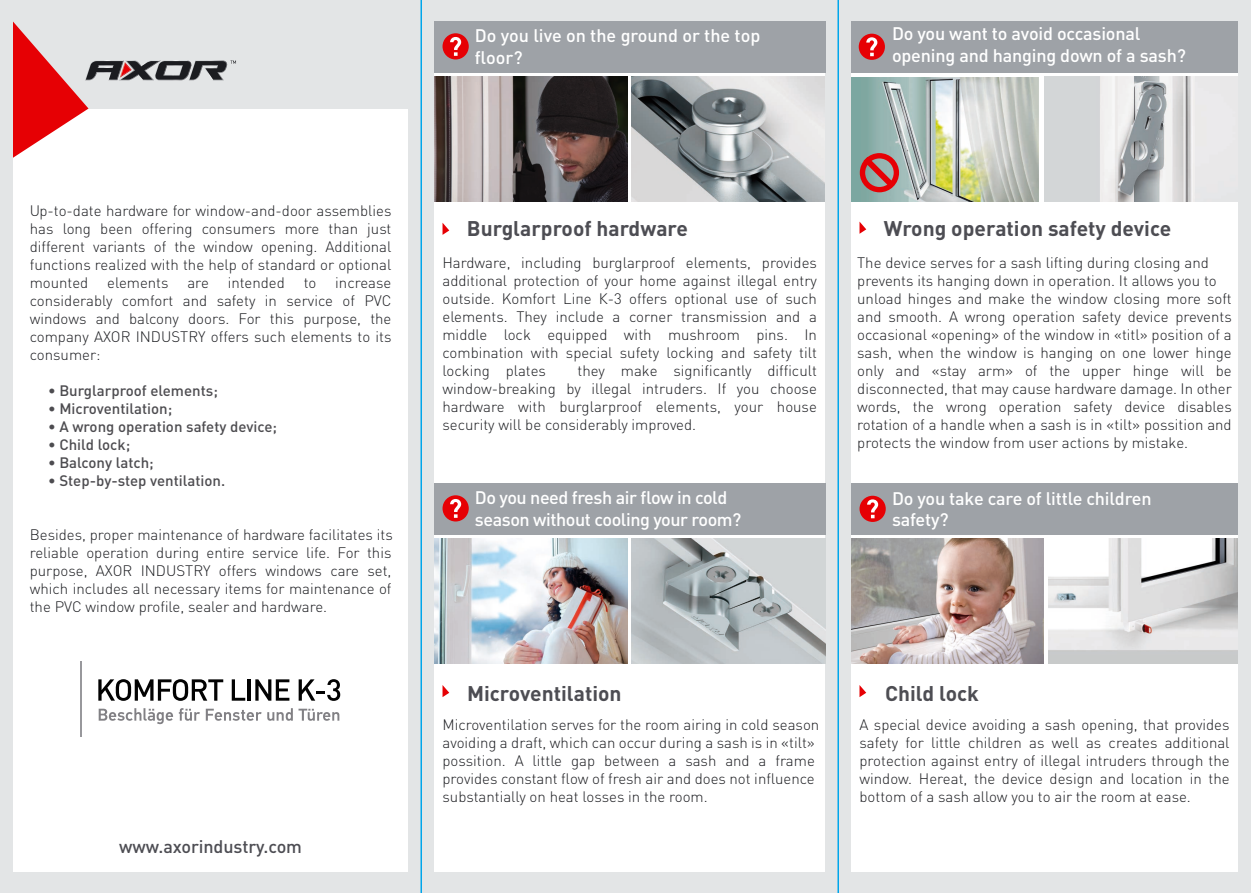
<style>
.page{position:relative;width:1251px;height:893px;background:#fff}
.page>*{position:absolute;margin:0;border:0;box-sizing:border-box;transform-origin:0 0}
.t1{font:700 21px "DIN Pro";color:#4d4d53}
.t2{font:500 18px/21.6px "DIN Pro";letter-spacing:-.01em;color:#fff}
.t3{font:500 18px "DIN Pro";letter-spacing:-.005em;color:#4d4d53}
.t4{font:300 15px/18px "DIN Pro";color:#1b1c20;text-align:justify}
.t5{font:500 15px "DIN Pro";color:#4d4c50}
</style>
<div class="page">
<img style="left:1044px;top:77px;width:193px;height:124px">
<img style="left:850px;top:77px;width:188px;height:124px">
<svg style="left:859px;top:153px;width:39px;height:39px;background:#b75c5b"></svg>
<div style="left:850px;top:483px;width:394px;height:51px;background:#9ea2a7"></div>
<div style="left:0;top:0;width:421px;height:109px;background:#e3e5e6"></div>
<div style="left:850px;top:21px;width:387px;height:51px;background:#9ea2a7"></div>
<svg style="left:442px;top:223px;width:7px;height:12px"></svg>
<svg style="left:859px;top:222px;width:7px;height:12px"></svg>
<svg style="left:442px;top:685px;width:7px;height:12px"></svg>
<svg style="left:859px;top:685px;width:7px;height:12px"></svg>
<img style="left:434px;top:77px;width:193px;height:124px">
<img style="left:434px;top:539px;width:193px;height:124px">
<img style="left:850px;top:539px;width:193px;height:124px">
<img style="left:1048px;top:539px;width:189px;height:124px">
<img style="left:631px;top:77px;width:194px;height:124px">
<svg style="left:13px;top:21px;width:223px;height:137px"></svg>
<div style="left:0;top:872px;width:1250px;height:21px;background:#e3e5e6"></div>
<div style="left:0;top:0;width:13px;height:893px;background:#e3e5e6"></div>
<div style="left:1237px;top:0;width:13px;height:893px;background:#e3e5e6"></div>
<div style="left:408px;top:0;width:26px;height:893px;background:#e3e5e6"></div>
<div style="left:825px;top:0;width:25px;height:893px;background:#e3e5e6"></div>
<div style="left:0;top:0;width:1250px;height:21px;background:#e3e5e6"></div>
<img style="left:631px;top:539px;width:194px;height:124px">
<div style="left:434px;top:21px;width:391px;height:51px;background:#9ea2a7"></div>
<div style="left:434px;top:483px;width:391px;height:51px;background:#9ea2a7"></div>
<div style="left:442px;top:495px;width:26px;height:26px;background:#e60004;border-radius:50%"></div>
<svg style="left:450px;top:499px;width:11px;height:19px"></svg>
<div style="left:859px;top:496px;width:26px;height:26px;background:#e60004;border-radius:50%"></div>
<svg style="left:867px;top:499px;width:11px;height:19px"></svg>
<div style="left:858px;top:34px;width:26px;height:26px;background:#e60004;border-radius:50%"></div>
<svg style="left:866px;top:37px;width:11px;height:19px"></svg>
<div style="left:442px;top:33px;width:26px;height:26px;background:#e60004;border-radius:50%"></div>
<svg style="left:450px;top:37px;width:11px;height:19px"></svg>
<hr style="left:81px;top:661px;width:1px;height:76px;background:#98989c">
<svg style="left:98px;top:679px;width:125px;height:22px"></svg>
<svg style="left:232px;top:679px;width:13px;height:22px"></svg>
<hr style="left:248px;top:679px;width:3px;height:22px;background:#020202">
<svg style="left:255px;top:679px;width:34px;height:22px"></svg>
<svg style="left:298px;top:679px;width:42px;height:22px"></svg>
<svg style="left:99px;top:708px;width:74px;height:16px"></svg>
<svg style="left:179px;top:708px;width:21px;height:13px"></svg>
<svg style="left:206px;top:709px;width:55px;height:12px"></svg>
<svg style="left:267px;top:708px;width:72px;height:13px"></svg>
<hr style="left:837px;top:0;width:1px;height:893px;background:#00a6eb">
<hr style="left:420px;top:0;width:2px;height:893px;background:#00a6eb">
<p class="t2" style="left:475px;top:24px;width:287px">Do you live on the ground or the top floor?</p>
<p class="t2" style="left:891px;top:22px;width:295px">Do you want to avoid occasional opening and hanging down of a sash?</p>
<p class="t4" style="left:30px;top:201px;width:363px">Up-to-date hardware for window-and-door assemblies has long been offering consumers more than just different variants of the window opening. Additional functions realized with the help of standard or optional mounted</p>
<p class="t4" style="left:30px;top:273px;width:363px;text-indent:305px">increase considerably comfort and safety in service of PVC windows and balcony doors. For this purpose, the company AXOR INDUSTRY offers such elements to its consumer:</p>
<p class="t5" style="left:48px;top:380px;width:171px">• Burglarproof elements;</p>
<p class="t5" style="left:48px;top:398px;width:126px">• Microventilation;</p>
<p class="t5" style="left:48px;top:416px;width:230px">• A wrong operation safety device;</p>
<p class="t5" style="left:48px;top:434px;width:84px">• Child lock;</p>
<p class="t5" style="left:48px;top:452px;width:107px">• Balcony latch;</p>
<p class="t5" style="left:48px;top:470px;width:179px">• Step-by-step ventilation.</p>
<p class="t4" style="left:107px;top:273px;width:63px">elements</p>
<p class="t4" style="left:187px;top:273px;width:23px">are</p>
<p class="t4" style="left:228px;top:273px;width:59px">intended</p>
<p class="t4" style="left:304px;top:273px;width:14px">to</p>
<p class="t4" style="left:30px;top:525px;width:364px">Besides, proper maintenance of hardware facilitates its reliable operation during entire service life. For this purpose, AXOR INDUSTRY offers windows care set, which includes all necessary items for maintenance of the PVC window profile, sealer and hardware.</p>
<p class="t3" style="left:119px;top:834px;width:184px">www.axorindustry.com</p>
<h1 class="t1" style="left:467px;top:214px;width:222px">Burglarproof hardware</h1>
<p class="t4" style="left:442px;top:253px;width:376px">Hardware, including burglarproof elements, provides additional protection of your home against illegal entry outside. Komfoгt Liпe К-3 offers optional use of such elements. They include a corner transmission and a middle lock equipped with mushroom pins. In combination with special sufety locking and safety tilt locking plates</p>
<p class="t4" style="left:442px;top:361px;width:376px;text-indent:135px">they make significantly difficult window-breaking by illegal intruders. If you choose hardware with burglarproof elements, your house security will be considerably improved.</p>
<p class="t2" style="left:475px;top:486px;width:268px">Do you need fresh air flow in cold season without cooling your room?</p>
<h1 class="t1" style="left:883px;top:214px;width:289px">Wrong operation safety device</h1>
<p class="t4" style="left:857px;top:253px;width:376px;text-align:left">The device serves for a sash lifting during closing and prevents its hanging down in operation. It allows you to unload hinges and make the window closing more soft and smooth. A wrong operation safety device prevents occasional «opening» of the window in «titl» position of a sash, when the window is hanging on one lower hinge only and «stay arm» of the upper hinge will be disconnected, that may cause hardware damage. In other words, the wrong operation safety device disables rotation of a handle when a sash is in «tilt» possition and protects the window from user actions by mistake.</p>
<p class="t2" style="left:891px;top:487px;width:261px">Do you take care of little children safety?</p>
<h1 class="t1" style="left:467px;top:679px;width:156px">Microventilation</h1>
<p class="t4" style="left:442px;top:715px;width:378px;text-align:left">Microventilation serves for the room airing in cold season avoiding a draft, which can occur during a sash is in «tilt» possition. A little gap between a sash and a frame provides constant flow of fresh air and does not influence substantially on heat losses in the room.</p>
<h1 class="t1" style="left:884px;top:679px;width:95px">Child lock</h1>
<p class="t4" style="left:859px;top:715px;width:371px">A special device avoiding a sash opening, that provides safety for little children as well as creates additional protection against entry of illegal intruders through the window. Hereat, the device design and location in the bottom of a sash allow you to air the room at ease.</p>
</div>
